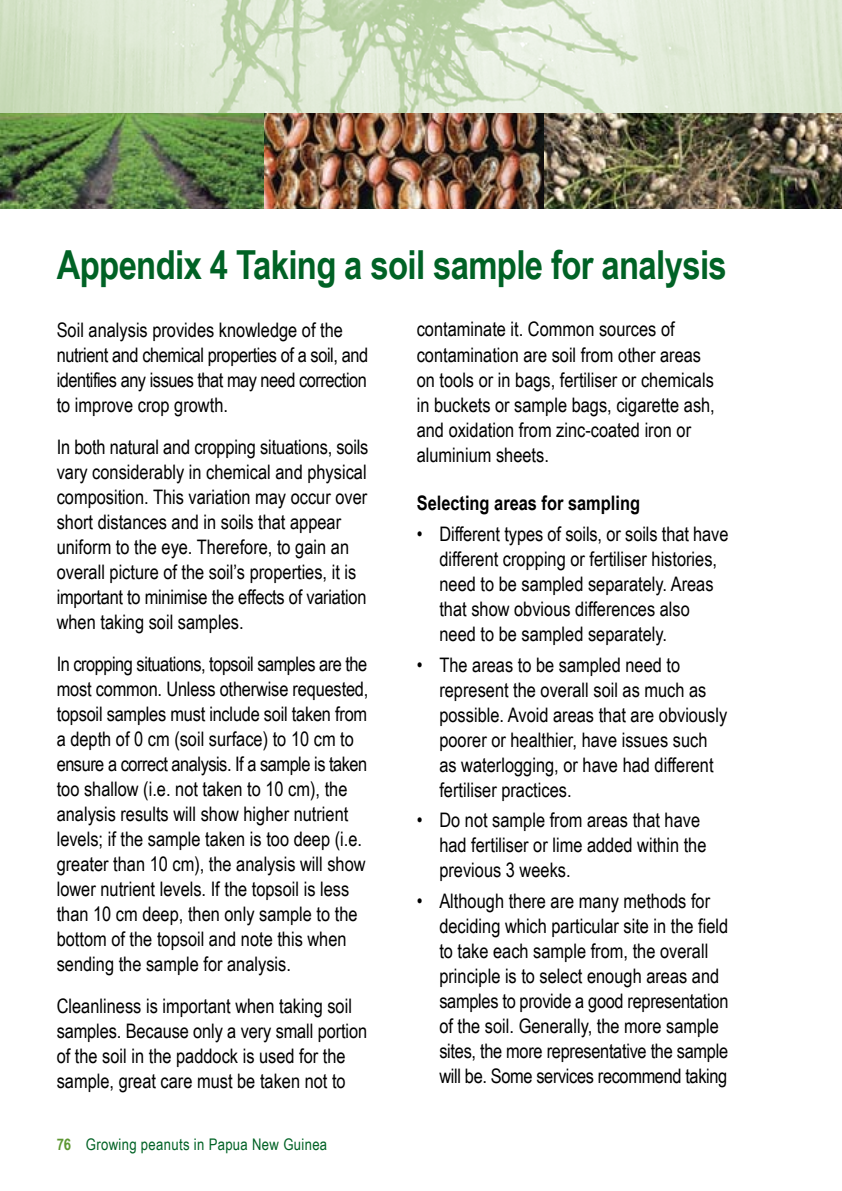
<style>
.page{position:relative;width:842px;height:1191px;background:#fff}
.page>*{position:absolute;margin:0;border:0;box-sizing:border-box;transform-origin:0 0}
.t1{font:700 40px "Arial Narrow";letter-spacing:-.015em;color:#006225}
.t2{font:20px/25px "Arial Narrow";color:#000}
.t3{font:20px/25px "Arial Narrow";letter-spacing:-.02em;color:#000}
.t4{font:700 20px "Arial Narrow";color:#000}
.t5{font:16px "Arial Narrow";letter-spacing:.02em;color:#006225}
.s1{font-weight:700;color:#5d9732}
</style>
<div class="page">
<img style="left:0;top:0;width:842px;height:208px">
<h1 class="t1" style="left:57px;top:242px;width:672px">Appendix 4 Taking a soil sample for analysis</h1>
<p class="t3" style="left:57px;top:317px;width:313px">Soil analysis provides knowledge of the nutrient and chemical properties of a soil, and identifies any issues that may need correction to improve crop growth.</p>
<p class="t2" style="left:57px;top:434px;width:313px">In both natural and cropping situations, soils vary considerably in chemical and physical composition. This variation may occur over short distances and in soils that appear uniform to the eye. Therefore, to gain an overall picture of the soil’s properties, it is important to minimise the effects of variation when taking soil samples.</p>
<p class="t2" style="left:57px;top:651px;width:313px">In cropping situations, topsoil samples are the most common. Unless otherwise requested, topsoil samples must include soil taken from a depth of 0 cm (soil surface) to 10 cm to ensure a correct analysis. If a sample is taken too shallow (i.e. not taken to 10 cm), the analysis results will show higher nutrient levels; if the sample taken is too deep (i.e. greater than 10 cm), the analysis will show lower nutrient levels. If the topsoil is less than 10 cm deep, then only sample to the bottom of the topsoil and note this when sending the sample for analysis.</p>
<p class="t2" style="left:57px;top:993px;width:312px">Cleanliness is important when taking soil samples. Because only a very small portion of the soil in the paddock is used for the sample, great care must be taken not to</p>
<p class="t5" style="left:57px;top:1135px;width:272px"><span class="s1">76</span> Growing peanuts in Papua New Guinea</p>
<p class="t2" style="left:417px;top:317px;width:300px">contaminate it. Common sources of contamination are soil from other areas on tools or in bags, fertiliser or chemicals in buckets or sample bags, cigarette ash, and oxidation from zinc‑coated iron or aluminium sheets.</p>
<p class="t4" style="left:417px;top:491px;width:225px">Selecting areas for sampling</p>
<p class="t2" style="left:439px;top:521px;width:291px;text-indent:-23px">• Different types of soils, or soils that have different cropping or fertiliser histories, need to be sampled separately. Areas that show obvious differences also need to be sampled separately.</p>
<p class="t2" style="left:439px;top:652px;width:289px;text-indent:-23px">• The areas to be sampled need to represent the overall soil as much as possible. Avoid areas that are obviously poorer or healthier, have issues such as waterlogging, or have had different fertiliser practices.</p>
<p class="t2" style="left:439px;top:807px;width:269px;text-indent:-23px">• Do not sample from areas that have had fertiliser or lime added within the previous 3 weeks.</p>
<p class="t2" style="left:439px;top:888px;width:291px;text-indent:-23px">• Although there are many methods for deciding which particular site in the field to take each sample from, the overall principle is to select enough areas and samples to provide a good representation of the soil. Generally, the more sample sites, the more representative the sample will be. Some services recommend taking</p>
</div>
